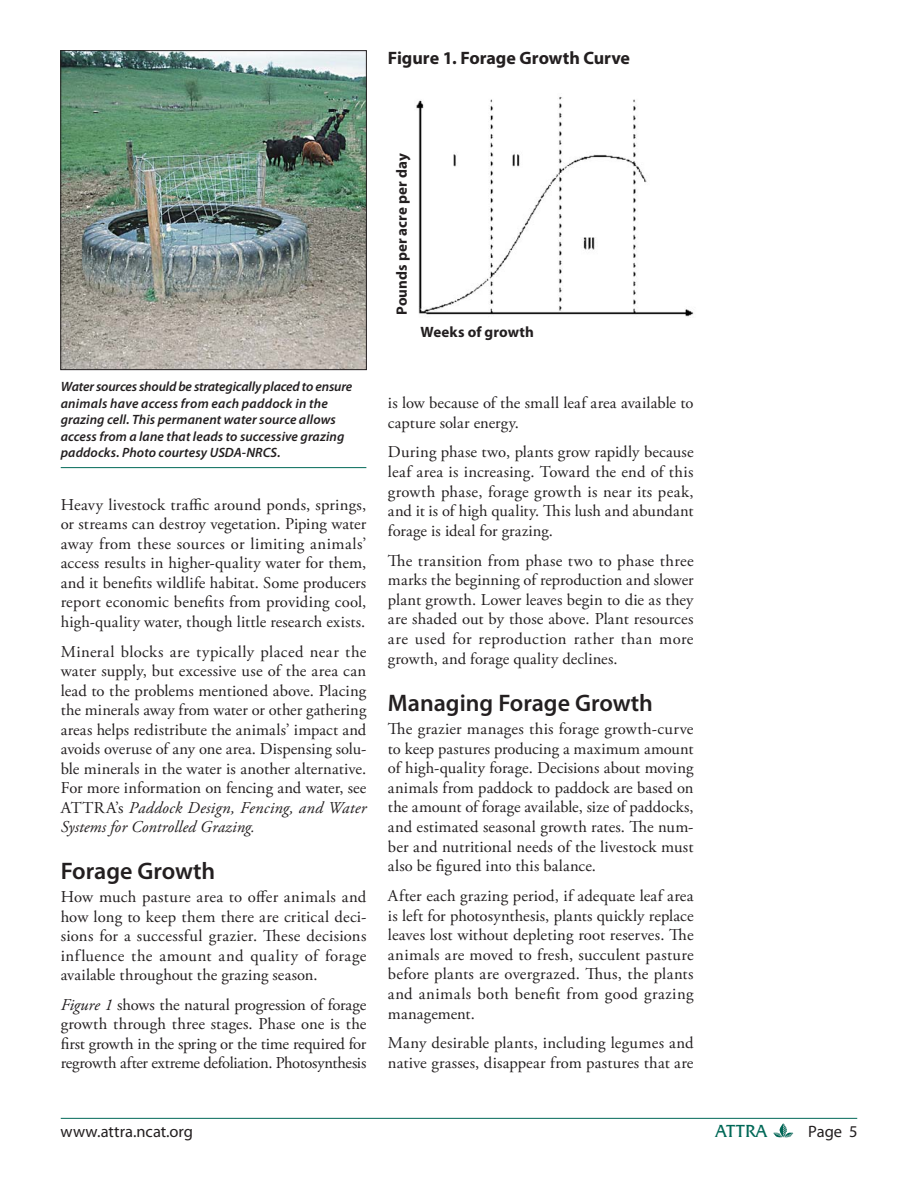
<style>
.page{position:relative;width:918px;height:1188px;background:#fff}
.page>*{position:absolute;margin:0;border:0;box-sizing:border-box;transform-origin:0 0}
.t1{font:600 24px "Myriad Pro";color:#231f20}
.t2{font:700 18px "Myriad Pro";letter-spacing:-.005em;color:#231f20}
.t3{font:18px "Friz Quadrata IT Cby BT";letter-spacing:-.01em;color:#006857}
.t4{font:16.5px/19.6px "Adobe Garamond Pro";letter-spacing:.005em;color:#231f20;text-align:justify}
.t5{font:16.5px "Myriad Pro";color:#231f20}
.t6{font:700 15px "Myriad Pro";letter-spacing:.005em;color:#231f20}
.t7{font:italic 600 13.5px/16.5px "Myriad Pro";letter-spacing:.005em;color:#231f20}
.s1{font-style:italic}
</style>
<div class="page">
<svg style="left:773px;top:1123px;width:20px;height:15px"></svg>
<hr style="left:61px;top:1118px;width:796px;height:1px;background:#006857">
<hr style="left:61px;top:467px;width:305px;height:1px;background:#006857">
<img style="left:62px;top:52px;width:303px;height:316px">
<div style="left:60px;top:50px;width:307px;height:320px;border:1px solid #231f20"></div>
<img style="left:416px;top:96px;width:278px;height:221px">
<p class="t2" style="left:388px;top:51px;width:244px">Figure 1. Forage Growth Curve</p>
<p class="t7" style="left:61px;top:380px;width:293px">Water sources should be strategically placed to ensure animals have access from each paddock in the grazing cell. This permanent water source allows access from a lane that leads to successive grazing paddocks. Photo courtesy USDA-NRCS.</p>
<p class="t4" style="left:61px;top:496px;width:307px">Heavy livestock traffic around ponds, springs, or streams can destroy vegetation. Piping water away from these sources or limiting animals’ access results in higher-quality water for them, and it benefits wildlife habitat. Some producers report economic benefits from providing cool, high-quality water, though little research exists.</p>
<p class="t4" style="left:61px;top:642px;width:307px">Mineral blocks are typically placed near the water supply, but excessive use of the area can lead to the problems mentioned above. Placing the minerals away from water or other gathering areas helps redistribute the animals’ impact and avoids overuse of any one area. Dispensing solu&shy;ble minerals in the water is another alternative.<br>For more information on fencing and water, see ATTRA’s <span class="s1">Paddock Design, Fencing, and Water Systems for Controlled Grazing.</span></p>
<h1 class="t1" style="left:61px;top:862px;width:156px">Forage Growth</h1>
<p class="t4" style="left:61px;top:888px;width:307px">How much pasture area to offer animals and how long to keep them there are critical deci&shy;sions for a successful grazier. These decisions influence the amount and quality of forage available throughout the grazing season.</p>
<p class="t4" style="left:61px;top:996px;width:307px"><span class="s1">Figure 1</span> shows the natural progression of forage growth through three stages. Phase one is the first growth in the spring or the time required for regrowth after extreme defoliation. Photosynthesis</p>
<p class="t6" style="left:396px;top:315px;width:163px;rotate:-90deg">Pounds per acre per day</p>
<p class="t6" style="left:421px;top:326px;width:115px">Weeks of growth</p>
<p class="t4" style="left:388px;top:394px;width:307px">is low because of the small leaf area available to capture solar energy.</p>
<p class="t4" style="left:388px;top:443px;width:307px">During phase two, plants grow rapidly because leaf area is increasing. Toward the end of this growth phase, forage growth is near its peak, and it is of high quality. This lush and abundant forage is ideal for grazing.</p>
<p class="t4" style="left:388px;top:551px;width:307px">The transition from phase two to phase three marks the beginning of reproduction and slower plant growth. Lower leaves begin to die as they are shaded out by those above. Plant resources are used for reproduction rather than more growth, and forage quality declines.</p>
<h1 class="t1" style="left:388px;top:694px;width:266px">Managing Forage Growth</h1>
<p class="t4" style="left:388px;top:720px;width:307px">The grazier manages this forage growth-curve to keep pastures producing a maximum amount of high-quality forage. Decisions about moving animals from paddock to paddock are based on the amount of forage available, size of paddocks, and estimated seasonal growth rates. The num&shy;ber and nutritional needs of the livestock must also be figured into this balance.</p>
<p class="t4" style="left:388px;top:887px;width:307px">After each grazing period, if adequate leaf area is left for photosynthesis, plants quickly replace leaves lost without depleting root reserves. The animals are moved to fresh, succulent pasture before plants are overgrazed. Thus, the plants and animals both benefit from good grazing management.</p>
<p class="t4" style="left:388px;top:1034px;width:307px">Many desirable plants, including legumes and native grasses, disappear from pastures that are</p>
<p class="t5" style="left:60px;top:1126px;width:134px">www.attra.ncat.org</p>
<p class="t3" style="left:715px;top:1120px;width:53px">ATTRA</p>
<p class="t5" style="left:808px;top:1126px;width:51px">Page 5</p>
</div>
